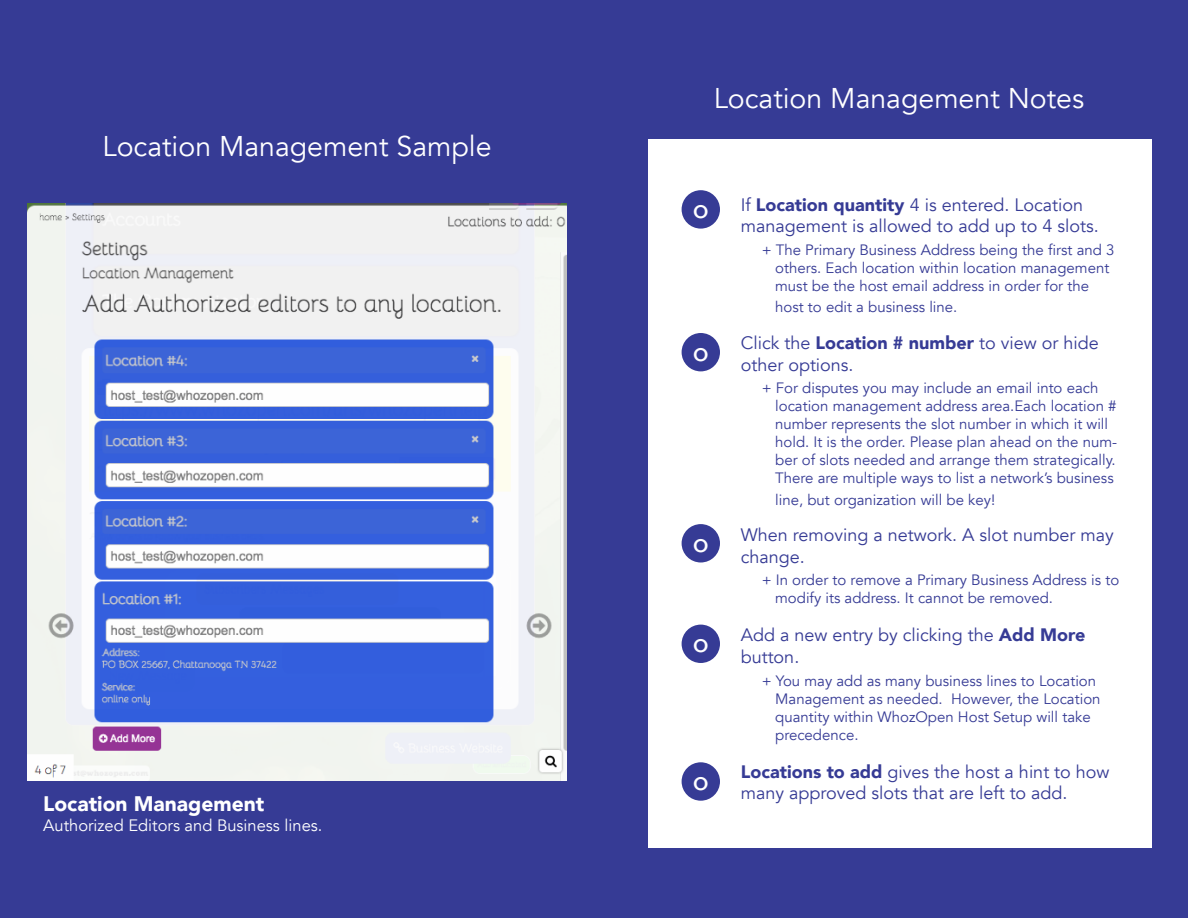
<style>
.page{position:relative;width:1188px;height:918px;background:#363b95}
.page>*{position:absolute;margin:0;border:0;box-sizing:border-box;transform-origin:0 0}
.t1{font:28.5px "Avenir";color:#fff}
.t2{font:500 27px "Avenir";color:#fff}
.t3{font:900 21px "Avenir";color:#fff}
.t4{font:18px/21.6px "Avenir";color:#363b95}
.t5{font:16.5px "Avenir";color:#fff}
.t6{font:15px/18px "Avenir";color:#363b95}
.s1{font-weight:900}
</style>
<div class="page">
<img style="left:28px;top:203px;width:538px;height:577px">
<div style="left:648px;top:139px;width:504px;height:709px;background:#fff"></div>
<div style="left:680px;top:189px;width:42px;height:41px;background:#363b95;border-radius:50%"></div>
<div style="left:679px;top:187px;width:44px;height:45px;border:3px solid #fff;border-radius:50%"></div>
<div style="left:680px;top:332px;width:42px;height:41px;background:#363b95;border-radius:50%"></div>
<div style="left:679px;top:330px;width:44px;height:44px;border:3px solid #fff;border-radius:50%"></div>
<div style="left:680px;top:523px;width:42px;height:41px;background:#363b95;border-radius:50%"></div>
<div style="left:679px;top:521px;width:44px;height:45px;border:3px solid #fff;border-radius:50%"></div>
<div style="left:680px;top:623px;width:42px;height:41px;background:#363b95;border-radius:50%"></div>
<div style="left:679px;top:622px;width:44px;height:44px;border:3px solid #fff;border-radius:50%"></div>
<div style="left:680px;top:761px;width:42px;height:41px;background:#363b95;border-radius:50%"></div>
<div style="left:679px;top:759px;width:44px;height:45px;border:3px solid #fff;border-radius:50%"></div>
<h1 class="t1" style="left:102px;top:130px;width:391px">Location Management Sample</h1>
<h3 class="t3" style="left:43px;top:786px;width:223px">Location Management</h3>
<p class="t5" style="left:43px;top:815px;width:281px">Authorized Editors and Business lines.</p>
<h1 class="t1" style="left:714px;top:81px;width:372px">Location Management Notes</h1>
<h2 class="t2" style="left:693px;top:185px;width:18px">o</h2>
<h2 class="t2" style="left:693px;top:328px;width:18px">o</h2>
<h2 class="t2" style="left:693px;top:519px;width:18px">o</h2>
<h2 class="t2" style="left:693px;top:619px;width:18px">o</h2>
<h2 class="t2" style="left:693px;top:757px;width:18px">o</h2>
<p class="t4" style="left:741px;top:194px;width:360px">If <span class="s1">Location quantity</span> 4 is entered. Location management is allowed to add up to 4 slots.</p>
<p class="t6" style="left:775px;top:241px;width:341px;text-indent:-14px">+ The Primary Business Address being the first and 3 others. Each location within location management must be the host email address in order for the</p>
<p class="t6" style="left:775px;top:298px;width:184px">host to edit a business line.</p>
<p class="t4" style="left:741px;top:332px;width:360px">Click the <span class="s1">Location # number</span> to view or hide other options.</p>
<p class="t6" style="left:775px;top:379px;width:344px;text-indent:-14px">+ For disputes you may include an email into each location management address area.Each location # number represents the slot number in which it will hold. It is the order. Please plan ahead on the num&shy;ber of slots needed and arrange them strategically.<br>There are multiple ways to list a network’s business</p>
<p class="t6" style="left:775px;top:491px;width:221px">line, but organization will be key!</p>
<p class="t4" style="left:741px;top:525px;width:375px">When removing a network. A slot number may change.</p>
<p class="t6" style="left:775px;top:571px;width:346px;text-indent:-14px">+ In order to remove a Primary Business Address is to modify its address. It cannot be removed.</p>
<p class="t4" style="left:741px;top:625px;width:346px">Add a new entry by clicking the <span class="s1">Add More </span>button.</p>
<p class="t6" style="left:775px;top:672px;width:327px;text-indent:-14px">+ You may add as many business lines to Location Management as needed. However, the Location quantity within WhozOpen Host Setup will take precedence.</p>
<p class="t4" style="left:741px;top:761px;width:370px"><span class="s1">Locations to add</span> gives the host a hint to how many approved slots that are left to add.</p>
</div>
